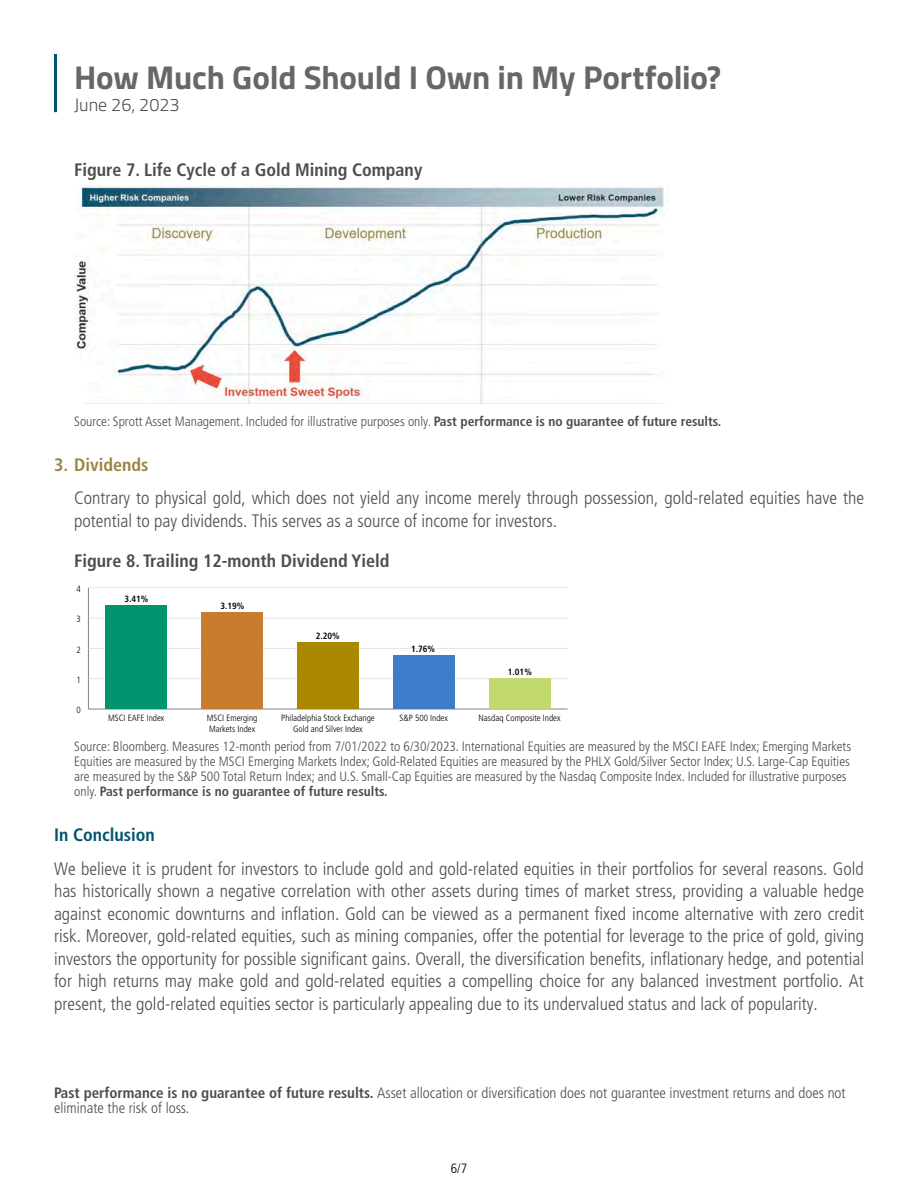
<style>
.page{position:relative;width:918px;height:1188px;background:#fff}
.page>*{position:absolute;margin:0;border:0;box-sizing:border-box;transform-origin:0 0}
.t1{font:700 33px "Titillium Web";letter-spacing:-.005em;color:#676767}
.t2{font:300 condensed 18px/22.5px "Frutiger LT Std";color:#4d4d4e}
.t3{font:700 condensed 18px "Frutiger LT Std";color:#4d4d4e}
.t4{font:700 condensed 18px "Frutiger LT Std";color:#00546e}
.t5{font:700 condensed 18px "Frutiger LT Std";color:#9b8541}
.t6{font:300 18px "Titillium Web";color:#4d4d4e}
.t7{font:300 condensed 15px/15px "Frutiger LT Std";color:#4d4d4e}
.t8{font:300 condensed 13.5px/15px "Frutiger LT Std";color:#4d4d4e}
.t9{font:300 condensed 13.5px "Frutiger LT Std";color:#000}
.t10{font:300 condensed 9px/10.8px "Frutiger LT Std";color:#000}
.t11{font:700 condensed 9px "Frutiger LT Std";color:#000}
.s1{font-weight:700}
</style>
<div class="page">
<hr style="left:54px;top:54px;width:3px;height:58px;background:#00546e">
<img style="left:74px;top:186px;width:591px;height:218px">
<hr style="left:88px;top:588px;width:1px;height:121px;background:#7f8284">
<hr style="left:88px;top:709px;width:480px;height:1px;background:#7f8284">
<svg style="left:88px;top:678px;width:480px;height:1px"></svg>
<svg style="left:88px;top:648px;width:480px;height:1px"></svg>
<svg style="left:88px;top:618px;width:480px;height:1px"></svg>
<div style="left:106px;top:606px;width:61px;height:103px;background:#00936e"></div>
<div style="left:201px;top:612px;width:62px;height:97px;background:#c87c2e"></div>
<div style="left:297px;top:642px;width:62px;height:67px;background:#aa8900"></div>
<div style="left:393px;top:656px;width:61px;height:53px;background:#3c7cc9"></div>
<div style="left:489px;top:678px;width:61px;height:31px;background:#c2da6d"></div>
<h1 class="t1" style="left:74px;top:52px;width:649px">How Much Gold Should I Own in My Portfolio?</h1>
<p class="t6" style="left:74px;top:92px;width:107px">June 26, 2023</p>
<p class="t3" style="left:74px;top:159px;width:350px">Figure 7. Life Cycle of a Gold Mining Company</p>
<p class="t8" style="left:74px;top:414px;width:649px">Source: Sprott Asset Management. Included for illustrative purposes only. <span class="s1">Past performance is no guarantee of future results.</span></p>
<p class="t5" style="left:54px;top:454px;width:96px">3. Dividends</p>
<p class="t2" style="left:74px;top:487px;width:791px">Contrary to physical gold, which does not yield any income merely through possession, gold-related equities have the potential to pay dividends. This serves as a source of income for investors.</p>
<p class="t3" style="left:74px;top:550px;width:317px">Figure 8. Trailing 12-month Dividend Yield</p>
<p class="t10" style="left:77px;top:584px;width:6px">4</p>
<p class="t10" style="left:77px;top:614px;width:6px">3</p>
<p class="t10" style="left:77px;top:644px;width:6px">2</p>
<p class="t10" style="left:77px;top:675px;width:6px">1</p>
<p class="t10" style="left:77px;top:705px;width:6px">0</p>
<p class="t11" style="left:124px;top:593px;width:25px">3.41%</p>
<p class="t10" style="left:108px;top:712px;width:58px">MSCI EAFE Index</p>
<p class="t11" style="left:221px;top:600px;width:25px">3.19%</p>
<p class="t10" style="left:207px;top:712px;width:52px">MSCI Emerging<br>Markets Index</p>
<p class="t11" style="left:316px;top:630px;width:25px">2.20%</p>
<p class="t11" style="left:411px;top:643px;width:25px">1.76%</p>
<p class="t11" style="left:508px;top:666px;width:25px">1.01%</p>
<p class="t10" style="left:281px;top:712px;width:95px">Philadelphia Stock Exchange</p>
<p class="t10" style="left:400px;top:712px;width:50px">S&amp;P 500 Index</p>
<p class="t10" style="left:479px;top:712px;width:84px">Nasdaq Composite Index</p>
<p class="t10" style="left:293px;top:723px;width:71px">Gold and Silver Index</p>
<p class="t8" style="left:74px;top:739px;width:778px">Source: Bloomberg. Measures 12-month period from 7/01/2022 to 6/30/2023. International Equities are measured by the MSCI EAFE Index; Emerging Markets Equities are measured by the MSCI Emerging Markets Index; Gold-Related Equities are measured by the PHLX Gold/Silver Sector Index; U.S. Large-Cap Equities are measured by the S&amp;P 500 Total Return Index; and U.S. Small-Cap Equities are measured by the Nasdaq Composite Index. Included for illustrative purposes only. <span class="s1">Past performance is no guarantee of future results.</span></p>
<p class="t4" style="left:54px;top:824px;width:102px">In Conclusion</p>
<p class="t2" style="left:54px;top:858px;width:812px;text-align:justify">We believe it is prudent for investors to include gold and gold-related equities in their portfolios for several reasons. Gold has historically shown a negative correlation with other assets during times of market stress, providing a valuable hedge against economic downturns and inflation. Gold can be viewed as a permanent fixed income alternative with zero credit risk. Moreover, gold-related equities, such as mining companies, offer the potential for leverage to the price of gold, giving investors the opportunity for possible significant gains. Overall, the diversification benefits, inflationary hedge, and potential for high returns may make gold and gold-related equities a compelling choice for any balanced investment portfolio. At present, the gold-related equities sector is particularly appealing due to its undervalued status and lack of popularity.</p>
<p class="t7" style="left:54px;top:1086px;width:793px"><span class="s1">Past performance is no guarantee of future results.</span> Asset allocation or diversification does not guarantee investment returns and does not eliminate the risk of loss.</p>
<p class="t9" style="left:451px;top:1160px;width:18px">6/7</p>
</div>
